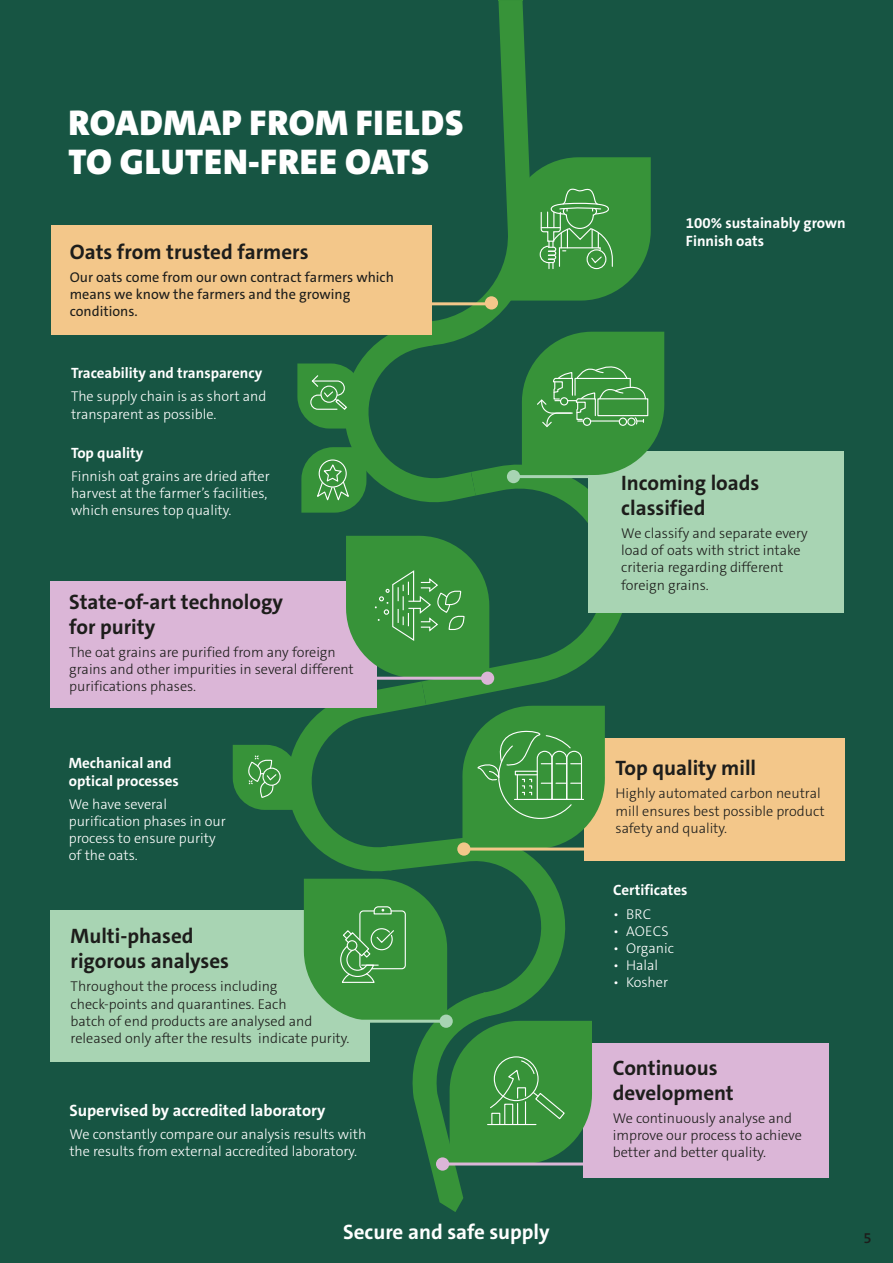
<style>
.page{position:relative;width:893px;height:1263px;background:#175543}
.page>*{position:absolute;margin:0;border:0;box-sizing:border-box;transform-origin:0 0}
.t1{font:900 36px/39px "The Sans C5";letter-spacing:.025em;color:#fff}
.t2{font:700 21px/25.2px "The Sans C5";color:#1d1d1b}
.t3{font:700 21px "The Sans C5";color:#fff}
.t4{font:700 16.5px "The Sans C5";color:#fff}
.t5{font:700 15px/18px "The Sans C5";color:#fff}
.t6{font:600 15px "The Sans C5";color:#1d1d1b}
.t7{font:300 14.25px/17.1px "The Sans C5";color:#1d1d1b}
.t8{font:300 14.25px/17.1px "The Sans C5";color:#fff}
.t9{font:14.25px/17.1px "The Sans C5";color:#1d1d1b}
</style>
<div class="page">
<svg style="left:477px;top:0;width:52px;height:311px"></svg>
<svg style="left:396px;top:464px;width:243px;height:179px"></svg>
<svg style="left:508px;top:157px;width:143px;height:144px;background:#3d9342"></svg>
<svg style="left:297px;top:305px;width:205px;height:220px"></svg>
<div style="left:319px;top:459px;width:28px;height:29px;border:1px solid #fff;border-radius:50%"></div>
<div style="left:51px;top:225px;width:381px;height:110px;background:#f3c78a"></div>
<div style="left:50px;top:581px;width:326px;height:127px;background:#dbb6d7"></div>
<div style="left:588px;top:451px;width:255px;height:161px;background:#a8d4b3"></div>
<div style="left:584px;top:738px;width:260px;height:122px;background:#f3c78a"></div>
<div style="left:583px;top:1043px;width:246px;height:135px;background:#dbb6d7"></div>
<div style="left:50px;top:910px;width:320px;height:151px;background:#a8d4b3"></div>
<hr style="left:432px;top:302px;width:54px;height:3px;background:#f3c78a">
<div style="left:485px;top:296px;width:13px;height:13px;background:#f3c78a;border-radius:50%"></div>
<div style="left:507px;top:470px;width:13px;height:13px;background:#a8d4b3;border-radius:50%"></div>
<hr style="left:513px;top:475px;width:104px;height:3px;background:#a8d4b3">
<svg style="left:522px;top:332px;width:142px;height:143px;background:#429647"></svg>
<svg style="left:233px;top:536px;width:372px;height:676px"></svg>
<svg style="left:498px;top:0;width:24px;height:1px"></svg>
<h1 class="t1" style="left:68px;top:104px;width:396px">ROADMAP FROM FIELDS<br>TO GLUTEN-FREE OATS</h1>
<h2 class="t2" style="left:70px;top:240px;width:240px">Oats from trusted farmers</h2>
<p class="t9" style="left:70px;top:268px;width:326px">Our oats come from our own contract farmers which means we know the farmers and the growing conditions.</p>
<p class="t5" style="left:71px;top:364px;width:193px">Traceability and transparency</p>
<p class="t8" style="left:71px;top:388px;width:197px">The supply chain is as short and transparent as possible.</p>
<p class="t5" style="left:71px;top:444px;width:74px">Top quality</p>
<p class="t8" style="left:71px;top:468px;width:200px">Finnish oat grains are dried after harvest at the farmer’s facilities, which ensures top quality.</p>
<h2 class="t2" style="left:69px;top:589px;width:215px">State-of-art technology for purity</h2>
<p class="t7" style="left:69px;top:644px;width:286px">The oat grains are purified from any foreign grains and other impurities in several different purifications phases.</p>
<p class="t5" style="left:69px;top:754px;width:112px">Mechanical and optical processes</p>
<p class="t8" style="left:69px;top:796px;width:158px">We have several purification phases in our process to ensure purity of the oats.</p>
<h2 class="t2" style="left:71px;top:923px;width:160px">Multi-phased rigorous analyses</h2>
<p class="t7" style="left:71px;top:978px;width:280px">Throughout the process including check-points and quarantines. Each<br>batch of end products are analysed and released only after the results indicate purity.</p>
<p class="t4" style="left:69px;top:1100px;width:257px">Supervised by accredited laboratory</p>
<p class="t8" style="left:69px;top:1126px;width:298px">We constantly compare our analysis results with the results from external accredited laboratory.</p>
<p class="t5" style="left:686px;top:214px;width:161px">100% sustainably grown<br>Finnish oats</p>
<h2 class="t2" style="left:621px;top:470px;width:140px">Incoming loads classified</h2>
<p class="t7" style="left:621px;top:525px;width:188px">We classify and separate every load of oats with strict intake criteria regarding different foreign grains.</p>
<h2 class="t2" style="left:616px;top:756px;width:142px">Top quality mill</h2>
<p class="t7" style="left:616px;top:785px;width:211px">Highly automated carbon neutral mill ensures best possible product safety and quality.</p>
<p class="t5" style="left:613px;top:881px;width:76px">Certificates</p>
<p class="t8" style="left:613px;top:905px;width:40px">• BRC</p>
<p class="t8" style="left:613px;top:922px;width:57px">• AOECS</p>
<p class="t8" style="left:613px;top:939px;width:62px">• Organic</p>
<p class="t8" style="left:613px;top:957px;width:46px">• Halal</p>
<p class="t8" style="left:613px;top:974px;width:56px">• Kosher</p>
<h2 class="t2" style="left:613px;top:1055px;width:123px">Continuous development</h2>
<p class="t7" style="left:613px;top:1110px;width:190px">We continuously analyse and improve our process to achieve better and better quality.</p>
<h2 class="t3" style="left:343px;top:1218px;width:208px">Secure and safe supply</h2>
<p class="t6" style="left:863px;top:1228px;width:10px">5</p>
</div>
